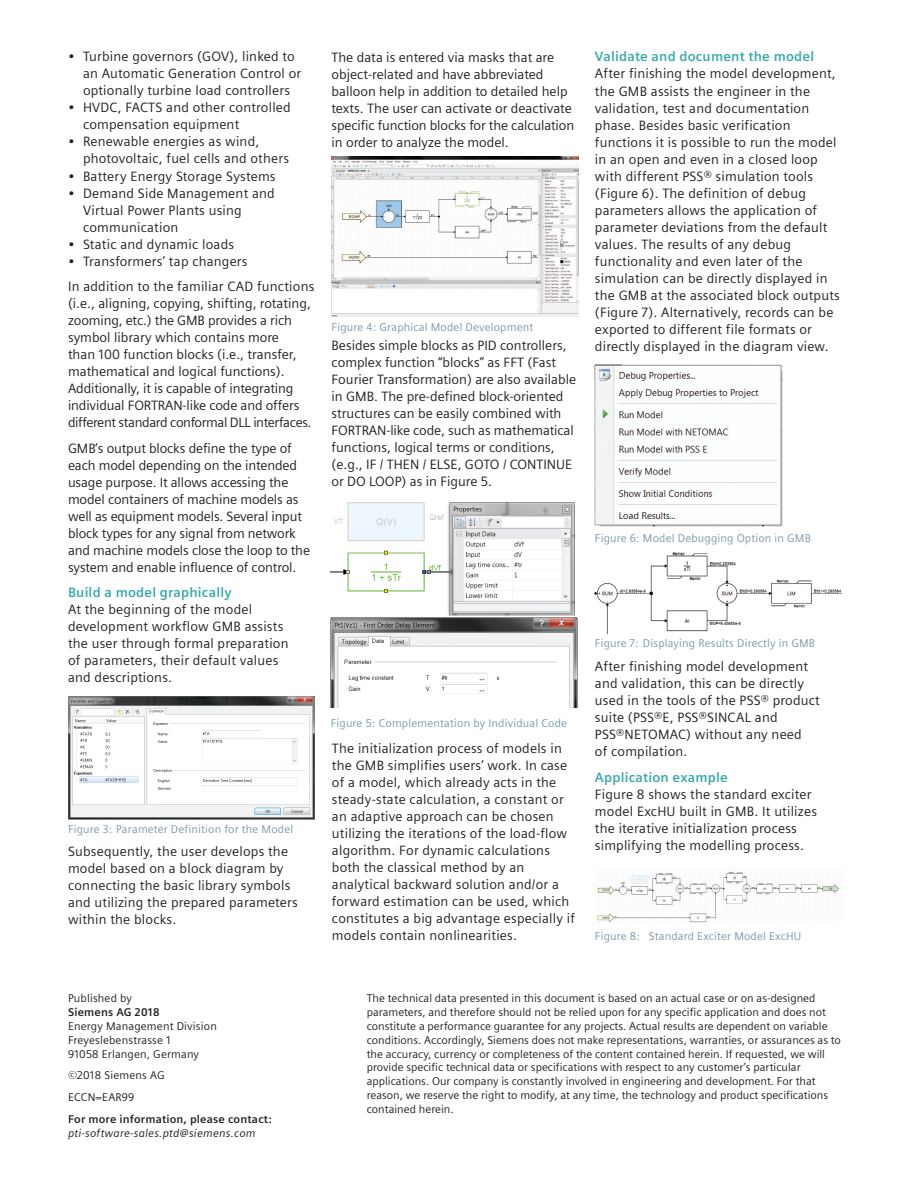
<style>
.page{position:relative;width:918px;height:1188px;background:#fff}
.page>*{position:absolute;margin:0;border:0;box-sizing:border-box;transform-origin:0 0}
.t1{font:13.5px/17px "Siemens Sans";letter-spacing:.015em;color:#231f20}
.t2{font:13.5px/17px "Siemens Sans";letter-spacing:-.01em;color:#231f20}
.t3{font:700 13.5px "Siemens Sans";letter-spacing:.015em;color:#36a9af}
.t4{font:11.25px/13.8px "Siemens Sans";color:#231f20}
.t5{font:11.25px "Siemens Sans";letter-spacing:.015em;color:#7b99a9}
.t6{font:700 11.25px "Siemens Sans";letter-spacing:.015em;color:#231f20}
.t7{font:italic 11.25px "Siemens Sans";letter-spacing:.015em;color:#231f20}
</style>
<div class="page">
<img style="left:68px;top:697px;width:247px;height:122px">
<img style="left:332px;top:157px;width:246px;height:160px">
<img style="left:331px;top:502px;width:246px;height:205px">
<img style="left:595px;top:364px;width:188px;height:162px">
<img style="left:595px;top:552px;width:246px;height:82px">
<img style="left:597px;top:871px;width:242px;height:52px">
<p class="t1" style="left:83px;top:48px;width:220px;text-indent:-15px">• Turbine governors (GOV), linked to an Automatic Generation Control or optionally turbine load controllers</p>
<p class="t1" style="left:83px;top:99px;width:209px;text-indent:-15px">• HVDC, FACTS and other controlled compensation equipment</p>
<p class="t1" style="left:83px;top:133px;width:208px;text-indent:-15px">• Renewable energies as wind, photovoltaic, fuel cells and others</p>
<p class="t1" style="left:68px;top:167px;width:209px">• Battery Energy Storage Systems</p>
<p class="t1" style="left:83px;top:184px;width:193px;text-indent:-15px">• Demand Side Management and<br>Virtual Power Plants using communication</p>
<p class="t1" style="left:68px;top:235px;width:168px">• Static and dynamic loads</p>
<p class="t1" style="left:68px;top:248px;width:248px;line-height:25.5px">• Transformers’ tap changers<br>In addition to the familiar CAD functions</p>
<p class="t2" style="left:68px;top:295px;width:245px">(i.e., aligning, copying, shifting, rotating, zooming, etc.) the GMB provides a rich symbol library which contains more<br>than 100 function blocks (i.e., transfer, mathematical and logical functions).<br>Additionally, it is capable of integrating individual FORTRAN-like code and offers different standard conformal DLL interfaces.</p>
<p class="t2" style="left:68px;top:440px;width:244px">GMB’s output blocks define the type of each model depending on the intended usage purpose. It allows accessing the model containers of machine models as well as equipment models. Several input block types for any signal from network and machine models close the loop to the system and enable influence of control.</p>
<p class="t3" style="left:68px;top:585px;width:165px">Build a model graphically</p>
<p class="t1" style="left:68px;top:601px;width:222px">At the beginning of the model development workflow GMB assists the user through formal preparation of parameters, their default values and descriptions.</p>
<p class="t5" style="left:68px;top:823px;width:227px">Figure 3: Parameter Definition for the Model</p>
<p class="t1" style="left:68px;top:843px;width:231px">Subsequently, the user develops the model based on a block diagram by connecting the basic library symbols and utilizing the prepared parameters within the blocks.</p>
<p class="t1" style="left:332px;top:48px;width:244px">The data is entered via masks that are object-related and have abbreviated balloon help in addition to detailed help texts. The user can activate or deactivate specific function blocks for the calculation in order to analyze the model.</p>
<p class="t3" style="left:595px;top:49px;width:221px">Validate and document the model</p>
<p class="t1" style="left:595px;top:65px;width:246px">After finishing the model development, the GMB assists the engineer in the validation, test and documentation phase. Besides basic verification functions it is possible to run the model in an open and even in a closed loop with different PSS® simulation tools (Figure 6). The definition of debug parameters allows the application of parameter deviations from the default values. The results of any debug functionality and even later of the simulation can be directly displayed in the GMB at the associated block outputs (Figure 7). Alternatively, records can be exported to different file formats or directly displayed in the diagram view.</p>
<p class="t5" style="left:332px;top:320px;width:203px">Figure 4: Graphical Model Development</p>
<p class="t1" style="left:332px;top:337px;width:246px">Besides simple blocks as PID controllers, complex function “blocks” as FFT (Fast Fourier Transformation) are also available in GMB. The pre-defined block-oriented structures can be easily combined with FORTRAN-like code, such as mathematical functions, logical terms or conditions, (e.g., IF / THEN / ELSE, GOTO / CONTINUE or DO LOOP) as in Figure 5.</p>
<p class="t5" style="left:595px;top:532px;width:217px">Figure 6: Model Debugging Option in GMB</p>
<p class="t5" style="left:331px;top:717px;width:238px">Figure 5: Complementation by Individual Code</p>
<p class="t1" style="left:332px;top:740px;width:244px">The initialization process of models in the GMB simplifies users’ work. In case of a model, which already acts in the steady-state calculation, a constant or an adaptive approach can be chosen utilizing the iterations of the load-flow algorithm. For dynamic calculations both the classical method by an analytical backward solution and/or a forward estimation can be used, which constitutes a big advantage especially if models contain nonlinearities.</p>
<p class="t5" style="left:595px;top:637px;width:222px">Figure 7: Displaying Results Directly in GMB</p>
<p class="t1" style="left:595px;top:658px;width:226px">After finishing model development and validation, this can be directly used in the tools of the PSS® product suite (PSS®E, PSS®SINCAL and<br>PSS®NETOMAC) without any need<br>of compilation.</p>
<p class="t3" style="left:595px;top:770px;width:134px">Application example</p>
<p class="t1" style="left:595px;top:786px;width:224px">Figure 8 shows the standard exciter model ExcHU built in GMB. It utilizes the iterative initialization process simplifying the modelling process.</p>
<p class="t5" style="left:595px;top:929px;width:208px">Figure 8: Standard Exciter Model ExcHU</p>
<p class="t4" style="left:68px;top:992px;width:65px">Published by</p>
<p class="t6" style="left:68px;top:1006px;width:93px">Siemens AG 2018</p>
<p class="t4" style="left:68px;top:1019px;width:150px">Energy Management Division<br>Freyeslebenstrasse 1<br>91058 Erlangen, Germany</p>
<p class="t4" style="left:68px;top:1064px;width:98px;line-height:22.4px">©2018 Siemens AG<br>ECCN=EAR99</p>
<p class="t6" style="left:68px;top:1113px;width:205px">For more information, please contact:</p>
<p class="t7" style="left:68px;top:1127px;width:189px">pti-software-sales.ptd@siemens.com</p>
<p class="t4" style="left:367px;top:992px;width:476px">The technical data presented in this document is based on an actual case or on as-designed parameters, and therefore should not be relied upon for any specific application and does not constitute a performance guarantee for any projects. Actual results are dependent on variable conditions. Accordingly, Siemens does not make representations, warranties, or assurances as to the accuracy, currency or completeness of the content contained herein. If requested, we will provide specific technical data or specifications with respect to any customer’s particular applications. Our company is constantly involved in engineering and development. For that reason, we reserve the right to modify, at any time, the technology and product specifications contained herein.</p>
</div>
